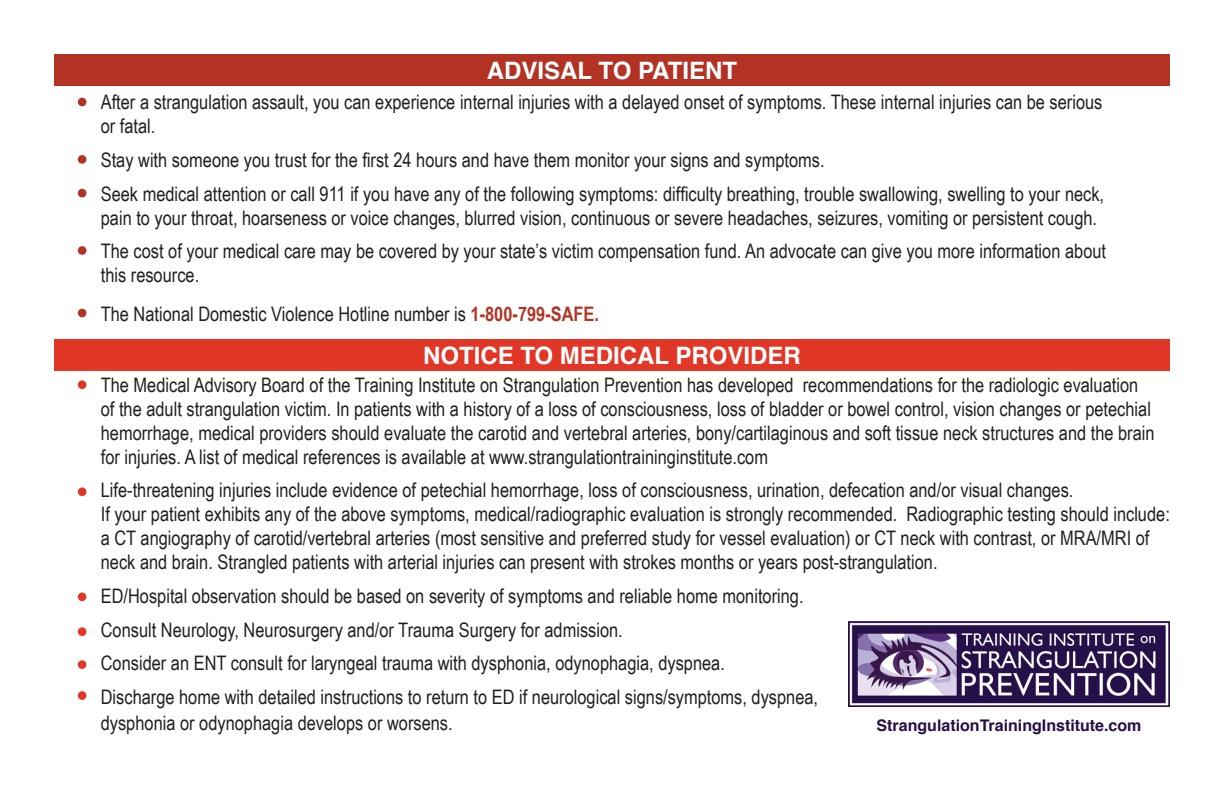
<style>
.page{position:relative;width:1224px;height:792px;background:#fff}
.page>*{position:absolute;margin:0;border:0;box-sizing:border-box;transform-origin:0 0}
.t1{font:700 24px "Helvetica";color:#fff}
.t2{font:20px/24px "Arial Narrow";color:#231f20}
.t3{font:700 16px "Helvetica";color:#260f49}
.s1{font-weight:700;color:#b23324}
</style>
<div class="page">
<div style="left:54px;top:54px;width:1116px;height:31px;background:#b23324"></div>
<div style="left:54px;top:339px;width:1116px;height:31px;background:#e23626"></div>
<div style="left:78px;top:98px;width:8px;height:8px;background:#b23324;border-radius:50%"></div>
<div style="left:78px;top:155px;width:8px;height:9px;background:#b23324;border-radius:50%"></div>
<div style="left:78px;top:189px;width:8px;height:8px;background:#b23324;border-radius:50%"></div>
<div style="left:78px;top:246px;width:8px;height:9px;background:#b23324;border-radius:50%"></div>
<div style="left:78px;top:380px;width:8px;height:9px;background:#e23626;border-radius:50%"></div>
<div style="left:78px;top:487px;width:8px;height:9px;background:#e23626;border-radius:50%"></div>
<div style="left:78px;top:593px;width:8px;height:8px;background:#e23626;border-radius:50%"></div>
<div style="left:78px;top:627px;width:8px;height:9px;background:#e23626;border-radius:50%"></div>
<div style="left:78px;top:660px;width:8px;height:9px;background:#e23626;border-radius:50%"></div>
<div style="left:78px;top:691px;width:8px;height:9px;background:#e23626;border-radius:50%"></div>
<div style="left:78px;top:309px;width:8px;height:8px;background:#b23324;border-radius:50%"></div>
<img style="left:848px;top:622px;width:322px;height:85px">
<p class="t1" style="left:487px;top:51px;width:252px">ADVISAL TO PATIENT</p>
<p class="t2" style="left:101px;top:90px;width:1003px">After a strangulation assault, you can experience internal injuries with a delayed onset of symptoms. These internal injuries can be serious or fatal.</p>
<p class="t2" style="left:101px;top:147px;width:725px">Stay with someone you trust for the first 24 hours and have them monitor your signs and symptoms.</p>
<p class="t2" style="left:101px;top:181px;width:1005px">Seek medical attention or call 911 if you have any of the following symptoms: difficulty breathing, trouble swallowing, swelling to your neck, pain to your throat, hoarseness or voice changes, blurred vision, continuous or severe headaches, seizures, vomiting or persistent cough.</p>
<p class="t2" style="left:101px;top:238px;width:1007px">The cost of your medical care may be covered by your state’s victim compensation fund. An advocate can give you more information about this resource.</p>
<p class="t2" style="left:101px;top:301px;width:500px">The National Domestic Violence Hotline number is <span class="s1">1-800-799-SAFE.</span></p>
<p class="t1" style="left:423px;top:336px;width:379px">NOTICE TO MEDICAL PROVIDER</p>
<p class="t2" style="left:101px;top:372px;width:1055px">The Medical Advisory Board of the Training Institute on Strangulation Prevention has developed recommendations for the radiologic evaluation of the adult strangulation victim. In patients with a history of a loss of consciousness, loss of bladder or bowel control, vision changes or petechial hemorrhage, medical providers should evaluate the carotid and vertebral arteries, bony/cartilaginous and soft tissue neck structures and the brain for injuries. A list of medical references is available at www.strangulationtraininginstitute.com</p>
<p class="t2" style="left:101px;top:478px;width:974px">Life-threatening injuries include evidence of petechial hemorrhage, loss of consciousness, urination, defecation and/or visual changes.</p>
<p class="t2" style="left:101px;top:502px;width:1071px">If your patient exhibits any of the above symptoms, medical/radiographic evaluation is strongly recommended. Radiographic testing should include: a CT angiography of carotid/vertebral arteries (most sensitive and preferred study for vessel evaluation) or CT neck with contrast, or MRA/MRI of neck and brain. Strangled patients with arterial injuries can present with strokes months or years post-strangulation.</p>
<p class="t2" style="left:101px;top:583px;width:704px">ED/Hospital observation should be based on severity of symptoms and reliable home monitoring.</p>
<p class="t2" style="left:101px;top:617px;width:524px">Consult Neurology, Neurosurgery and/or Trauma Surgery for admission.</p>
<p class="t2" style="left:101px;top:650px;width:626px">Consider an ENT consult for laryngeal trauma with dysphonia, odynophagia, dyspnea.</p>
<p class="t2" style="left:101px;top:684px;width:719px">Discharge home with detailed instructions to return to ED if neurological signs/symptoms, dyspnea,</p>
<p class="t2" style="left:101px;top:710px;width:353px">dysphonia or odynophagia develops or worsens.</p>
<p class="t3" style="left:877px;top:712px;width:266px">StrangulationTrainingInstitute.com</p>
</div>
